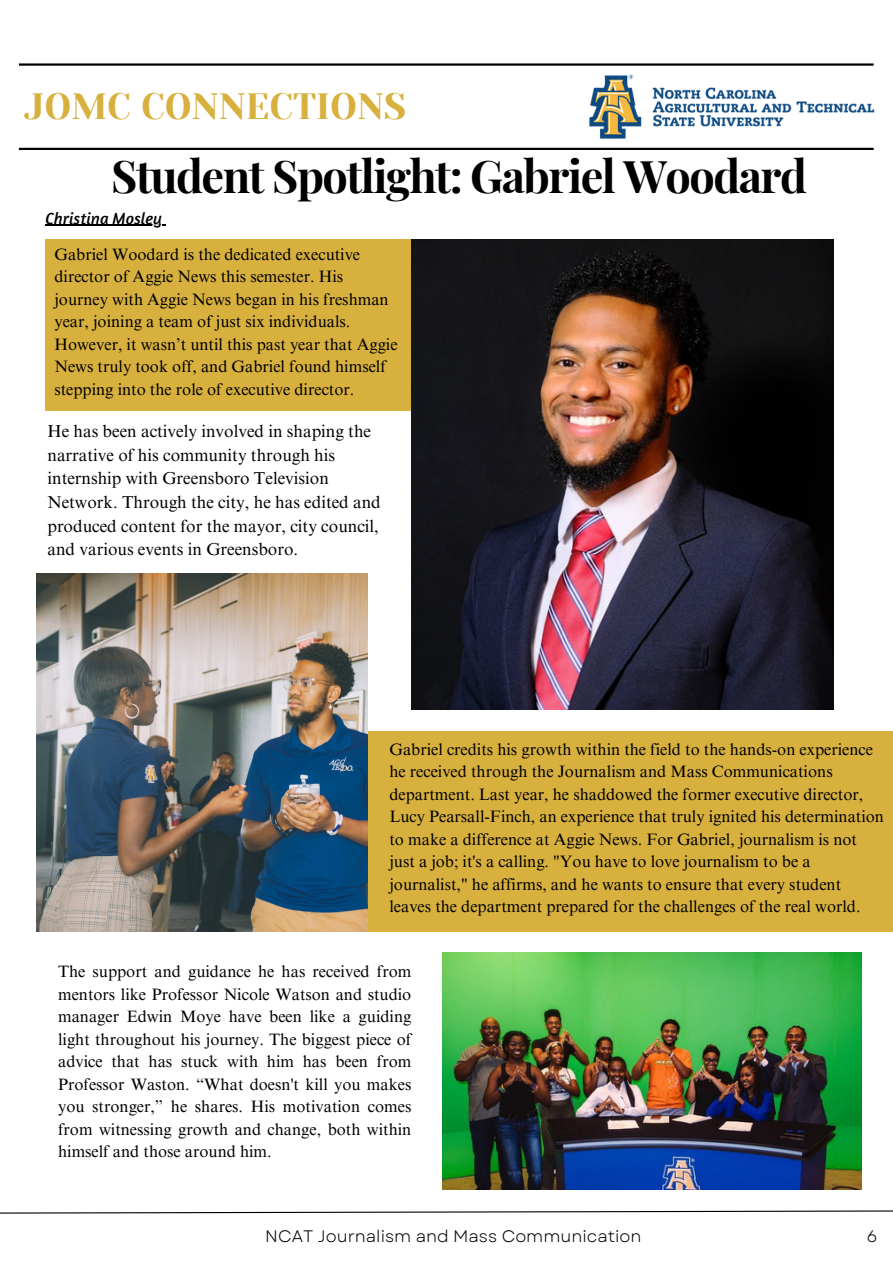
<style>
.page{position:relative;width:893px;height:1264px;background:#fff}
.page>*{position:absolute;margin:0;border:0;box-sizing:border-box;transform-origin:0 0}
.t1{font:700 45px "Playfair Display";letter-spacing:-.035em;color:#000}
.t2{font:36.45px "Yeseva One";color:#d7b03e}
.t3{font:17.25px/23.7px "Times NRMT Pro";color:#000}
.t4{font:16.65px "Garet";color:#000}
.t5{font:16.5px/22.5px "Times NRMT Pro";color:#000}
.t6{font:italic 16.5px "Amaranth";color:#000}
</style>
<div class="page">
<div style="left:46px;top:239px;width:731px;height:171px;background:#d7b03e"></div>
<img style="left:411px;top:240px;width:422px;height:469px">
<div style="left:295px;top:731px;width:597px;height:200px;background:#d7b03e"></div>
<img style="left:442px;top:952px;width:419px;height:237px">
<hr style="left:19px;top:63px;width:854px;height:3px;background:#000">
<hr style="left:19px;top:148px;width:854px;height:2px;background:#000">
<img style="left:589px;top:75px;width:284px;height:64px">
<img style="left:37px;top:573px;width:330px;height:358px">
<hr style="left:46px;top:225px;width:116px;height:1px;background:#000">
<svg style="left:0;top:1210px;width:892px;height:4px"></svg>
<p class="t2" style="left:24px;top:85px;width:383px">JOMC CONNECTIONS</p>
<p class="t1" style="left:111px;top:144px;width:697px">Student Spotlight: Gabriel Woodard</p>
<p class="t6" style="left:46px;top:207px;width:118px">Christina Mosley</p>
<p class="t5" style="left:54px;top:245px;width:344px">Gabriel Woodard is the dedicated executive director of Aggie News this semester. His journey with Aggie News began in his freshman year, joining a team of just six individuals.<br>However, it wasn’t until this past year that Aggie News truly took off, and Gabriel found himself stepping into the role of executive director.</p>
<p class="t3" style="left:47px;top:421px;width:335px">He has been actively involved in shaping the narrative of his community through his internship with Greensboro Television Network. Through the city, he has edited and produced content for the mayor, city council, and various events in Greensboro.</p>
<p class="t5" style="left:389px;top:739px;width:496px">Gabriel credits his growth within the field to the hands-on experience he received through the Journalism and Mass Communications department. Last year, he shaddowed the former executive director, Lucy Pearsall-Finch, an experience that truly ignited his determination to make a difference at Aggie News. For Gabriel, journalism is not just a job; it's a calling. "You have to love journalism to be a journalist," he affirms, and he wants to ensure that every student leaves the department prepared for the challenges of the real world.</p>
<p class="t5" style="left:58px;top:962px;width:355px;text-align:justify">The support and guidance he has received from mentors like Professor Nicole Watson and studio manager Edwin Moye have been like a guiding light throughout his journey. The biggest piece of advice that has stuck with him has been from Professor Waston. “What doesn't kill you makes you stronger,” he shares. His motivation comes from witnessing growth and change, both within himself and those around him.</p>
<p class="t4" style="left:265px;top:1224px;width:377px">NCAT Journalism and Mass Communication</p>
<p class="t4" style="left:866px;top:1224px;width:12px">6</p>
</div>
